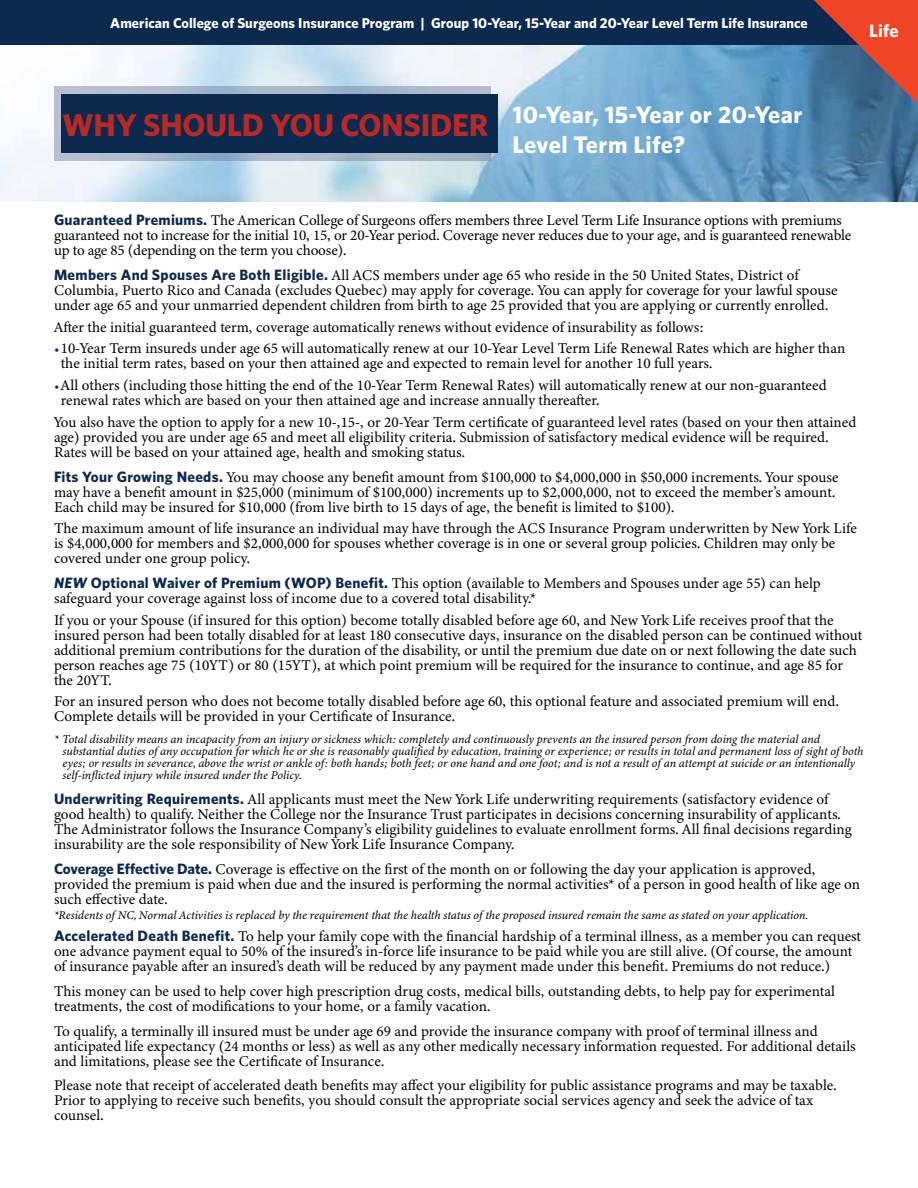
<style>
.page{position:relative;width:918px;height:1188px;background:#fff}
.page>*{position:absolute;margin:0;border:0;box-sizing:border-box;transform-origin:0 0}
.t1{font:700 31.5px "Whitney";letter-spacing:-.005em;color:#b72925}
.t2{font:700 24px/30px "Whitney";letter-spacing:.02em;color:#fff}
.t3{font:700 18px "Whitney";color:#fff}
.t4{font:15px/15px "Minion Variable Concept";color:#000}
.t5{font:700 14.25px "Whitney";letter-spacing:.005em;color:#fff}
.t6{font:italic 12px/12px "Minion Variable Concept";color:#000}
.s1{font-family:"Whitney";font-weight:700;color:#0c294f}
.s2{font-size:13.5px;color:#0c294f}
.s3{font-family:"Whitney";font-weight:700;font-style:italic;color:#0c294f}
</style>
<div class="page">
<div style="left:0;top:0;width:918px;height:45px;background:#0c294f"></div>
<img style="left:0;top:45px;width:918px;height:157px">
<svg style="left:54px;top:86px;width:437px;height:75px;background:#a8b7ca"></svg>
<div style="left:61px;top:94px;width:437px;height:59px;background:#0c294f"></div>
<svg style="left:814px;top:0;width:104px;height:104px;background:#905153"></svg>
<p class="t5" style="left:110px;top:15px;width:699px">American College of Surgeons Insurance Program | Group 10-Year, 15-Year and 20-Year Level Term Life Insurance</p>
<h1 class="t1" style="left:63px;top:106px;width:427px">WHY SHOULD YOU CONSIDER</h1>
<h2 class="t2" style="left:513px;top:99px;width:292px">10-Year, 15-Year or 20-Year<br>Level Term Life?</h2>
<p class="t3" style="left:869px;top:20px;width:31px">Life</p>
<p class="t4" style="left:54px;top:213px;width:799px"><span class="s1">Guaranteed Premiums.</span> The American College of Surgeons offers members three Level Term Life Insurance options with premiums guaranteed not to increase for the initial 10, 15, or 20-Year period. Coverage never reduces due to your age, and is guaranteed renewable up to age 85 (depending on the term you choose).</p>
<p class="t4" style="left:54px;top:267px;width:785px"><span class="s1">Members And Spouses Are Both Eligible.</span> All ACS members under age 65 who reside in the 50 United States, District of<br>Columbia, Puerto Rico and Canada (excludes Quebec) may apply for coverage. You can apply for coverage for your lawful spouse under age 65 and your unmarried dependent children from birth to age 25 provided that you are applying or currently enrolled.</p>
<p class="t4" style="left:54px;top:319px;width:651px">After the initial guaranteed term, coverage automatically renews without evidence of insurability as follows:</p>
<p class="t4" style="left:61px;top:341px;width:786px;text-indent:-7px"><span class="s2">•</span>10-Year Term insureds under age 65 will automatically renew at our 10-Year Level Term Life Renewal Rates which are higher than the initial term rates, based on your then attained age and expected to remain level for another 10 full years.</p>
<p class="t4" style="left:61px;top:378px;width:768px;text-indent:-7px"><span class="s2">•</span>All others (including those hitting the end of the 10-Year Term Renewal Rates) will automatically renew at our non-guaranteed renewal rates which are based on your then attained age and increase annually thereafter.</p>
<p class="t4" style="left:54px;top:414px;width:804px">You also have the option to apply for a new 10-,15-, or 20-Year Term certificate of guaranteed level rates (based on your then attained age) provided you are under age 65 and meet all eligibility criteria. Submission of satisfactory medical evidence will be required.<br>Rates will be based on your attained age, health and smoking status.</p>
<p class="t4" style="left:54px;top:469px;width:786px"><span class="s1">Fits Your Growing Needs.</span> You may choose any benefit amount from $100,000 to $4,000,000 in $50,000 increments. Your spouse may have a benefit amount in $25,000 (minimum of $100,000) increments up to $2,000,000, not to exceed the member’s amount.<br>Each child may be insured for $10,000 (from live birth to 15 days of age, the benefit is limited to $100).</p>
<p class="t4" style="left:54px;top:521px;width:804px">The maximum amount of life insurance an individual may have through the ACS Insurance Program underwritten by New York Life is $4,000,000 for members and $2,000,000 for spouses whether coverage is in one or several group policies. Children may only be covered under one group policy.</p>
<p class="t4" style="left:54px;top:576px;width:768px"><span class="s3">NEW</span> <span class="s1">Optional Waiver of Premium (WOP) Benefit.</span> This option (available to Members and Spouses under age 55) can help safeguard your coverage against loss of income due to a covered total disability.*</p>
<p class="t4" style="left:54px;top:612px;width:810px">If you or your Spouse (if insured for this option) become totally disabled before age 60, and New York Life receives proof that the insured person had been totally disabled for at least 180 consecutive days, insurance on the disabled person can be continued without additional premium contributions for the duration of the disability, or until the premium due date on or next following the date such person reaches age 75 (10YT) or 80 (15YT), at which point premium will be required for the insurance to continue, and age 85 for the 20YT.</p>
<p class="t4" style="left:54px;top:694px;width:786px">For an insured person who does not become totally disabled before age 60, this optional feature and associated premium will end.<br>Complete details will be provided in your Certificate of Insurance.</p>
<p class="t6" style="left:63px;top:733px;width:802px;text-indent:-9px">* Total disability means an incapacity from an injury or sickness which: completely and continuously prevents an the insured person from doing the material and substantial duties of any occupation for which he or she is reasonably qualified by education, training or experience; or results in total and permanent loss of sight of both eyes; or results in severance, above the wrist or ankle of: both hands; both feet; or one hand and one foot; and is not a result of an attempt at suicide or an intentionally self-inflicted injury while insured under the Policy.</p>
<p class="t4" style="left:54px;top:792px;width:799px"><span class="s1">Underwriting Requirements.</span> All applicants must meet the New York Life underwriting requirements (satisfactory evidence of good health) to qualify. Neither the College nor the Insurance Trust participates in decisions concerning insurability of applicants.<br>The Administrator follows the Insurance Company’s eligibility guidelines to evaluate enrollment forms. All final decisions regarding insurability are the sole responsibility of New York Life Insurance Company.</p>
<p class="t4" style="left:54px;top:861px;width:808px"><span class="s1">Coverage Effective Date.</span> Coverage is effective on the first of the month on or following the day your application is approved, provided the premium is paid when due and the insured is performing the normal activities* of a person in good health of like age on such effective date.</p>
<p class="t6" style="left:54px;top:909px;width:755px">*Residents of NC, Normal Activities is replaced by the requirement that the health status of the proposed insured remain the same as stated on your application.</p>
<p class="t4" style="left:54px;top:929px;width:809px"><span class="s1">Accelerated Death Benefit.</span> To help your family cope with the financial hardship of a terminal illness, as a member you can request one advance payment equal to 50% of the insured’s in-force life insurance to be paid while you are still alive. (Of course, the amount of insurance payable after an insured’s death will be reduced by any payment made under this benefit. Premiums do not reduce.)</p>
<p class="t4" style="left:54px;top:984px;width:783px">This money can be used to help cover high prescription drug costs, medical bills, outstanding debts, to help pay for experimental treatments, the cost of modifications to your home, or a family vacation.</p>
<p class="t4" style="left:54px;top:1023px;width:803px">To qualify, a terminally ill insured must be under age 69 and provide the insurance company with proof of terminal illness and anticipated life expectancy (24 months or less) as well as any other medically necessary information requested. For additional details and limitations, please see the Certificate of Insurance.</p>
<p class="t4" style="left:54px;top:1078px;width:784px">Please note that receipt of accelerated death benefits may affect your eligibility for public assistance programs and may be taxable.<br>Prior to applying to receive such benefits, you should consult the appropriate social services agency and seek the advice of tax counsel.</p>
</div>
